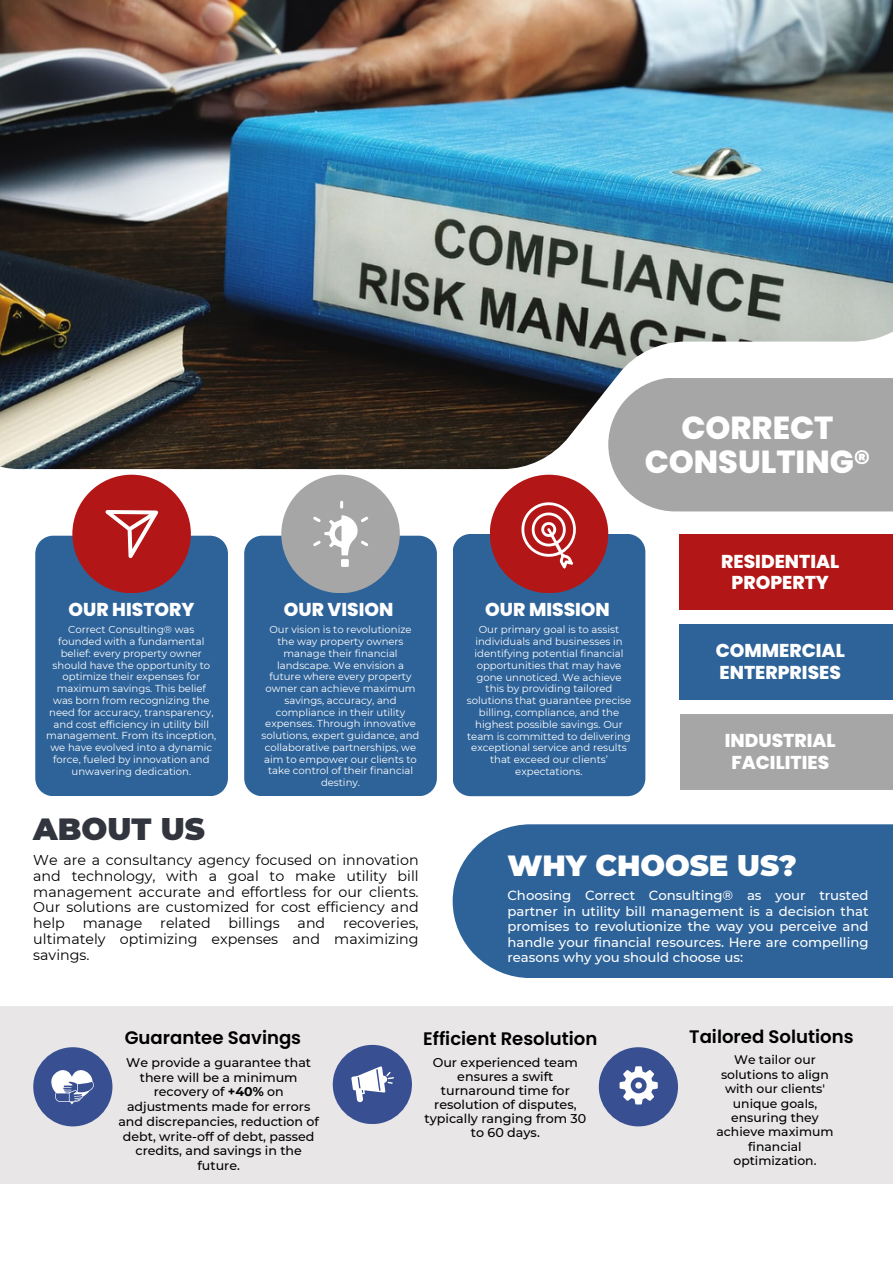
<style>
.page{position:relative;width:893px;height:1264px;background:#fff}
.page>*{position:absolute;margin:0;border:0;box-sizing:border-box;transform-origin:0 0}
.t1{font:800 31.8px/33.8px "Poppins";color:#fff;text-align:center}
.t2{font:900 30.6px "Montserrat";color:#32353e}
.t3{font:900 29.1px "Montserrat";color:#fff}
.t4{font:800 18.6px/21.3px "Poppins";color:#fff;text-align:center}
.t5{font:600 18.15px "Poppins";color:#000}
.t6{font:14.25px/15.8px "Montserrat";color:#000;text-align:justify}
.t7{font:500 13.2px/15.5px "Montserrat";color:#fff;text-align:justify}
.t8{font:500 12.75px/14.1px "Montserrat";color:#000;text-align:center}
.t9{font:500 12.6px/14.7px "Montserrat";color:#000;text-align:center}
.t10{font:500 12.3px/14.4px "Montserrat";color:#000;text-align:center}
.t11{font:10.05px/11.9px "Montserrat";color:#fff;text-align:center}
.s1{font-weight:700}
</style>
<div class="page">
<img style="left:0;top:0;width:892px;height:469px">
<div style="left:608px;top:377px;width:284px;height:134px;background:#a6a6a6"></div>
<div style="left:679px;top:624px;width:213px;height:75px;background:#2e6399"></div>
<div style="left:680px;top:714px;width:212px;height:75px;background:#a6a6a6"></div>
<div style="left:35px;top:535px;width:193px;height:261px;background:#2e6399"></div>
<div style="left:72px;top:474px;width:119px;height:119px;background:#b31616;border-radius:50%"></div>
<div style="left:244px;top:535px;width:193px;height:261px;background:#2e6399"></div>
<div style="left:281px;top:474px;width:119px;height:119px;background:#a6a6a6;border-radius:50%"></div>
<div style="left:453px;top:534px;width:192px;height:262px;background:#2e6399"></div>
<div style="left:489px;top:474px;width:119px;height:119px;background:#b31616;border-radius:50%"></div>
<div style="left:0;top:1006px;width:892px;height:177px;background:#e8e6e6"></div>
<div style="left:33px;top:1047px;width:79px;height:79px;background:#384f92;border-radius:50%"></div>
<div style="left:333px;top:1044px;width:79px;height:80px;background:#384f92;border-radius:50%"></div>
<div style="left:598px;top:1047px;width:80px;height:79px;background:#384f92;border-radius:50%"></div>
<div style="left:452px;top:824px;width:440px;height:154px;background:#2e6399"></div>
<svg style="left:51px;top:1070px;width:43px;height:34px"></svg>
<svg style="left:351px;top:1066px;width:43px;height:36px"></svg>
<svg style="left:619px;top:1066px;width:38px;height:38px"></svg>
<svg style="left:105px;top:510px;width:53px;height:48px"></svg>
<svg style="left:313px;top:501px;width:55px;height:66px"></svg>
<svg style="left:521px;top:502px;width:55px;height:66px"></svg>
<div style="left:679px;top:534px;width:213px;height:75px;background:#b31616"></div>
<p class="t1" style="left:644px;top:411px;width:227px">CORRECT<br>CONSULTING®</p>
<p class="t4" style="left:69px;top:599px;width:128px">OUR HISTORY</p>
<p class="t11" style="left:46px;top:623px;width:171px">Correct Consulting® was founded with a fundamental belief: every property owner should have the opportunity to optimize their expenses for maximum savings. This belief was born from recognizing the need for accuracy, transparency, and cost efficiency in utility bill management. From its inception, we have evolved into a dynamic force, fueled by innovation and unwavering dedication.</p>
<p class="t2" style="left:33px;top:810px;width:173px">ABOUT US</p>
<p class="t4" style="left:284px;top:599px;width:111px">OUR VISION</p>
<p class="t11" style="left:261px;top:623px;width:159px">Our vision is to revolutionize the way property owners manage their financial landscape. We envision a future where every property owner can achieve maximum savings, accuracy, and compliance in their utility expenses. Through innovative solutions, expert guidance, and collaborative partnerships, we aim to empower our clients to take control of their financial destiny.</p>
<p class="t6" style="left:33px;top:852px;width:387px">We are a consultancy agency focused on innovation and technology, with a goal to make utility bill management accurate and effortless for our clients.<br>Our solutions are customized for cost efficiency and help manage related billings and recoveries, ultimately optimizing expenses and maximizing savings.</p>
<p class="t4" style="left:485px;top:599px;width:126px">OUR MISSION</p>
<p class="t11" style="left:467px;top:623px;width:166px">Our primary goal is to assist individuals and businesses in identifying potential financial opportunities that may have gone unnoticed. We achieve this by providing tailored solutions that guarantee precise billing, compliance, and the highest possible savings. Our team is committed to delivering exceptional service and results that exceed our clients’ expectations.</p>
<p class="t4" style="left:721px;top:550px;width:119px">RESIDENTIAL<br>PROPERTY</p>
<p class="t4" style="left:715px;top:640px;width:131px;text-align:left">COMMERCIAL<br>ENTERPRISES</p>
<p class="t4" style="left:724px;top:730px;width:112px">INDUSTRIAL<br>FACILITIES</p>
<p class="t3" style="left:507px;top:848px;width:291px">WHY CHOOSE US?</p>
<p class="t7" style="left:507px;top:887px;width:362px">Choosing Correct Consulting® as your trusted partner in utility bill management is a decision that promises to revolutionize the way you perceive and handle your financial resources. Here are compelling reasons why you should choose us:</p>
<p class="t5" style="left:125px;top:1024px;width:178px">Guarantee Savings</p>
<p class="t9" style="left:118px;top:1055px;width:202px">We provide a guarantee that there will be a minimum recovery of <span class="s1">+40%</span> on adjustments made for errors and discrepancies, reduction of debt, write-off of debt, passed credits, and savings in the future.</p>
<p class="t5" style="left:423px;top:1026px;width:176px">Efficient Resolution</p>
<p class="t8" style="left:424px;top:1055px;width:163px">Our experienced team ensures a swift turnaround time for resolution of disputes, typically ranging from 30 to 60 days.</p>
<p class="t5" style="left:689px;top:1024px;width:166px">Tailored Solutions</p>
<p class="t10" style="left:716px;top:1052px;width:118px">We tailor our solutions to align with our clients' unique goals, ensuring they achieve maximum financial optimization.</p>
</div>
